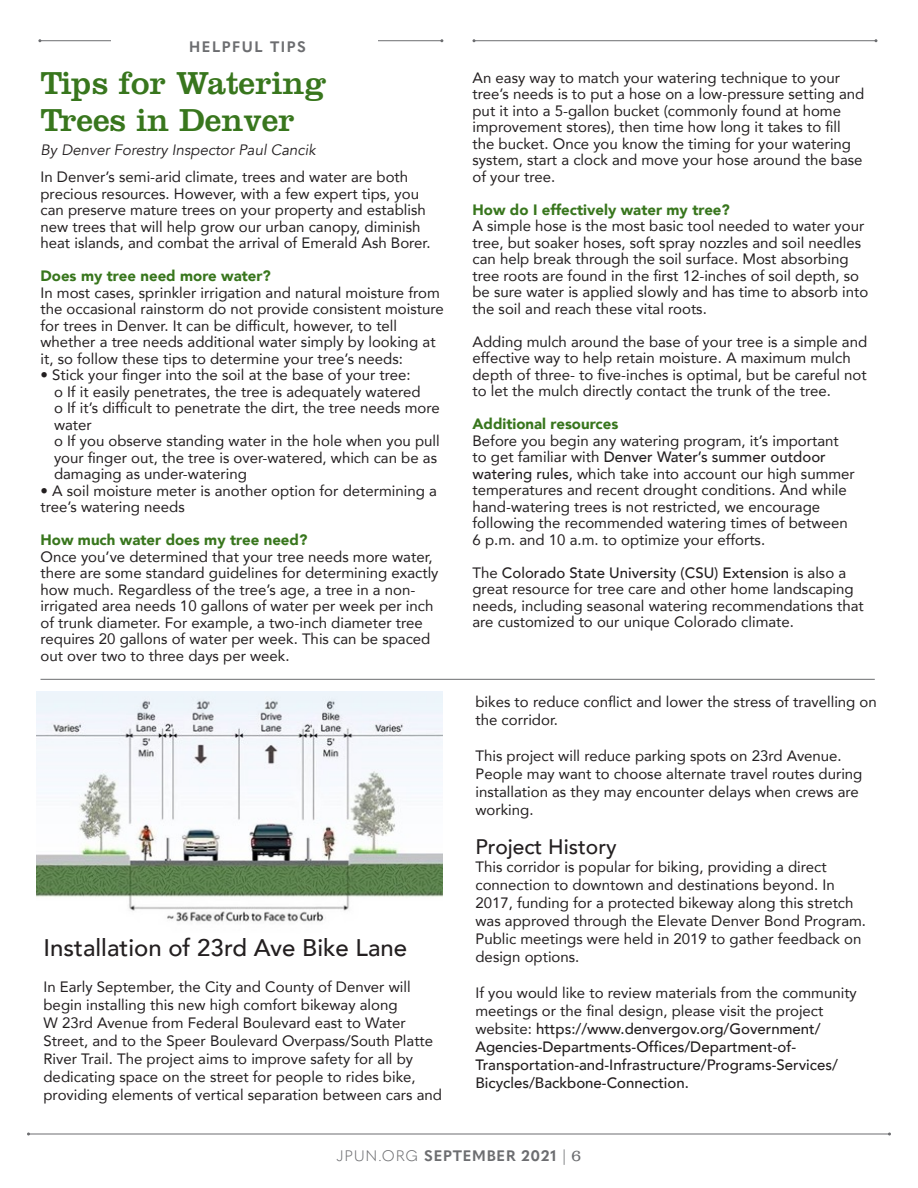
<style>
.page{position:relative;width:918px;height:1188px;background:#fff}
.page>*{position:absolute;margin:0;border:0;box-sizing:border-box;transform-origin:0 0}
.t1{font:33px "Clarendon";color:#38761d}
.t2{font:500 24px "Avenir";color:#231f20}
.t3{font:500 21px "Avenir";color:#231f20}
.t4{font:15px/16.5px "Avenir";color:#231f20}
.t5{font:500 15px/18px "Avenir";color:#231f20}
.t6{font:900 15px "Avenir";color:#38761d}
.t7{font:italic 15px "Avenir";color:#231f20}
.section_header{font:700 15px "Quasimoda";letter-spacing:.065em;color:#6c6d70}
.section_header-2{font:700 15px "Quasimoda";letter-spacing:.1em;color:#6c6d70}
.s1{font-weight:500}
.s2{font-weight:400}
.s3{font-weight:300}
.s4{font-family:"Clarendon BT";font-weight:300;font-size:16.5px}
</style>
<div class="page">
<hr style="left:28px;top:1134px;width:862px;height:1px;background:#6c6d70">
<hr style="left:474px;top:40px;width:402px;height:1px;background:#6c6d70">
<hr style="left:40px;top:40px;width:402px;height:1px;background:#6c6d70">
<div style="left:111px;top:27px;width:267px;height:41px;background:#fff"></div>
<img style="left:36px;top:692px;width:407px;height:230px">
<hr style="left:40px;top:679px;width:835px;height:1px;background:#6c6d70">
<p class="section_header-2" style="left:189px;top:35px;width:118px">HELPFUL TIPS</p>
<p class="t1" style="left:40px;top:63px;width:288px">Tips for Watering</p>
<p class="t1" style="left:40px;top:101px;width:256px">Trees in Denver</p>
<p class="t7" style="left:40px;top:141px;width:277px">By Denver Forestry Inspector Paul Cancik</p>
<p class="t4" style="left:40px;top:168px;width:392px">In Denver’s semi-arid climate, trees and water are both precious resources. However, with a few expert tips, you can preserve mature trees on your property and establish new trees that will help grow our urban canopy, diminish heat islands, and combat the arrival of Emerald Ash Borer.</p>
<p class="t6" style="left:40px;top:263px;width:232px">Does my tree need more water?</p>
<p class="t4" style="left:40px;top:284px;width:405px">In most cases, sprinkler irrigation and natural moisture from the occasional rainstorm do not provide consistent moisture for trees in Denver. It can be difficult, however, to tell whether a tree needs additional water simply by looking at it, so follow these tips to determine your tree’s needs:</p>
<p class="t4" style="left:40px;top:366px;width:372px">• Stick your finger into the soil at the base of your tree:</p>
<p class="t4" style="left:54px;top:383px;width:368px">o If it easily penetrates, the tree is adequately watered</p>
<p class="t4" style="left:54px;top:399px;width:387px">o If it’s difficult to penetrate the dirt, the tree needs more water</p>
<p class="t4" style="left:54px;top:432px;width:387px">o If you observe standing water in the hole when you pull your finger out, the tree is over-watered, which can be as damaging as under-watering</p>
<p class="t4" style="left:40px;top:482px;width:398px">• A soil moisture meter is another option for determining a tree’s watering needs</p>
<p class="t6" style="left:40px;top:527px;width:268px">How much water does my tree need?</p>
<p class="t4" style="left:40px;top:548px;width:400px">Once you’ve determined that your tree needs more water, there are some standard guidelines for determining exactly how much. Regardless of the tree’s age, a tree in a non&shy;irrigated area needs 10 gallons of water per week per inch of trunk diameter. For example, a two-inch diameter tree requires 20 gallons of water per week. This can be spaced out over two to three days per week.</p>
<p class="t2" style="left:44px;top:927px;width:365px">Installation of 23rd Ave Bike Lane</p>
<p class="t4" style="left:44px;top:977px;width:400px;line-height:18px">In Early September, the City and County of Denver will begin installing this new high comfort bikeway along<br>W 23rd Avenue from Federal Boulevard east to Water Street, and to the Speer Boulevard Overpass/South Platte River Trail. The project aims to improve safety for all by dedicating space on the street for people to rides bike, providing elements of vertical separation between cars and</p>
<p class="t4" style="left:472px;top:69px;width:393px">An easy way to match your watering technique to your tree’s needs is to put a hose on a low-pressure setting and put it into a 5-gallon bucket (commonly found at home improvement stores), then time how long it takes to fill the bucket. Once you know the timing for your watering system, start a clock and move your hose around the base of your tree.</p>
<p class="t6" style="left:472px;top:196px;width:259px">How do I effectively water my tree?</p>
<p class="t4" style="left:472px;top:217px;width:397px">A simple hose is the most basic tool needed to water your tree, but soaker hoses, soft spray nozzles and soil needles can help break through the soil surface. Most absorbing tree roots are found in the first 12-inches of soil depth, so be sure water is applied slowly and has time to absorb into the soil and reach these vital roots.</p>
<p class="t4" style="left:472px;top:333px;width:396px">Adding mulch around the base of your tree is a simple and effective way to help retain moisture. A maximum mulch depth of three- to five-inches is optimal, but be careful not to let the mulch directly contact the trunk of the tree.</p>
<p class="t6" style="left:472px;top:411px;width:147px">Additional resources</p>
<p class="t4" style="left:472px;top:432px;width:384px">Before you begin any watering program, it’s important to get familiar with <span class="s1">Denver Water’s summer outdoor watering rules</span>, which take into account our high summer temperatures and recent drought conditions. And while hand-watering trees is not restricted, we encourage following the recommended watering times of between</p>
<p class="t4" style="left:472px;top:531px;width:294px">6 p.m. and 10 a.m. to optimize your efforts.</p>
<p class="t4" style="left:472px;top:564px;width:393px">The <span class="s1">Colorado State University (CSU) Extension</span> is also a great resource for tree care and other home landscaping needs, including seasonal watering recommendations that are customized to our unique Colorado climate.</p>
<p class="t4" style="left:476px;top:692px;width:403px;line-height:18px">bikes to reduce conflict and lower the stress of travelling on the corridor.</p>
<p class="t4" style="left:476px;top:746px;width:388px;line-height:18px">This project will reduce parking spots on 23rd Avenue.<br>People may want to choose alternate travel routes during installation as they may encounter delays when crews are working.</p>
<p class="t3" style="left:476px;top:829px;width:143px">Project History</p>
<p class="t4" style="left:476px;top:857px;width:392px;line-height:18px">This corridor is popular for biking, providing a direct connection to downtown and destinations beyond. In 2017, funding for a protected bikeway along this stretch was approved through the Elevate Denver Bond Program.<br>Public meetings were held in 2019 to gather feedback on design options.</p>
<p class="t5" style="left:476px;top:983px;width:383px"><span class="s2">If you would like to review materials from the community meetings or the final design, please visit the project website:</span> https://www.denvergov.org/Government/ Agencies-Departments-Offices/Department-of-Transportation-and-Infrastructure/Programs-Services/ Bicycles/Backbone-Connection.</p>
<p class="section_header" style="left:337px;top:1144px;width:246px"><span class="s3">JPUN.ORG</span> SEPTEMBER 2021 <span class="s3">|</span> <span class="s4">6</span></p>
</div>
